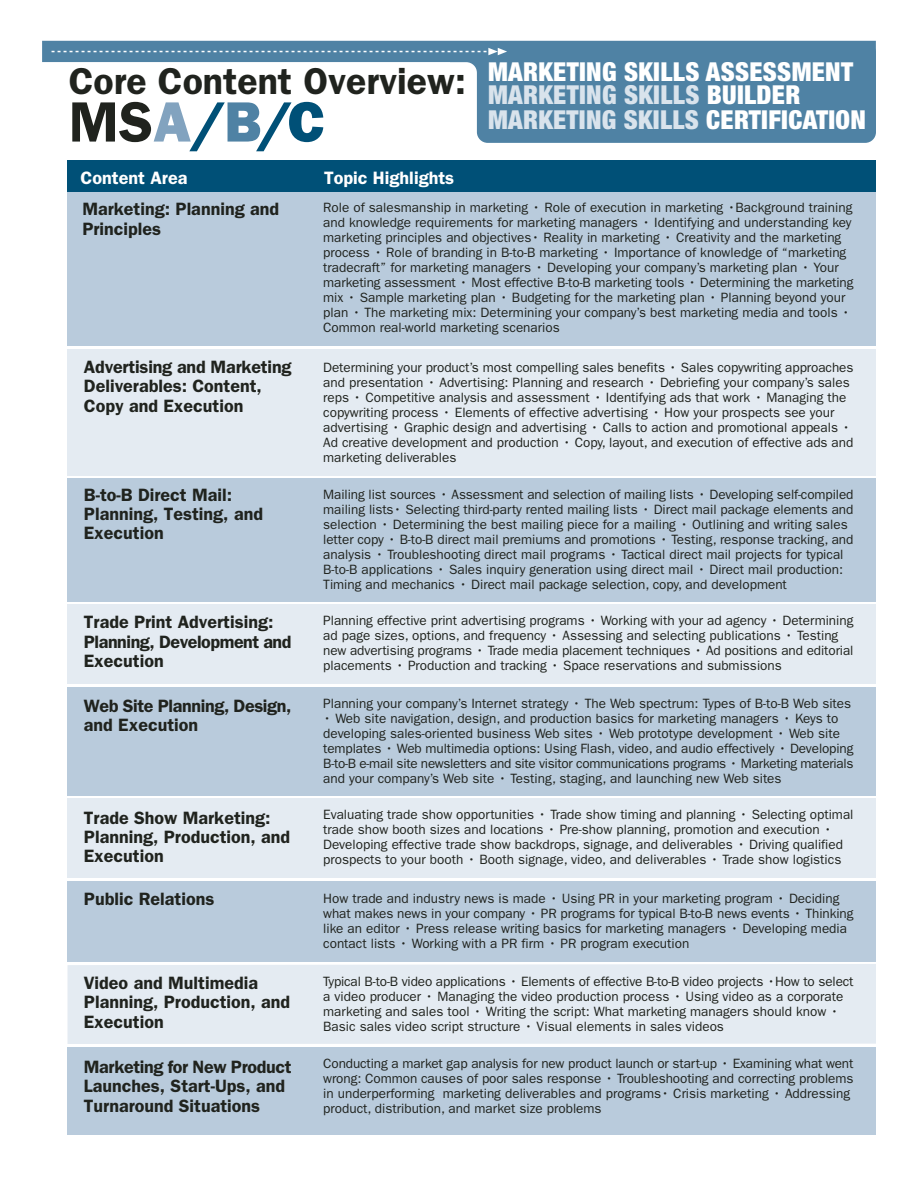
<style>
.page{position:relative;width:918px;height:1188px;background:#fff}
.page>*{position:absolute;margin:0;border:0;box-sizing:border-box;transform-origin:0 0}
.t1{font:800 57px "Franklin Gothic";color:#005077}
.t2{font:600 37.5px "Franklin Gothic";color:#20231e}
.t3{font:900 condensed 26.1px/24.2px "Helvetica Neue";letter-spacing:.015em;color:#fff}
.t4{font:600 18px "Franklin Gothic";color:#fff}
.t5{font:600 17.85px/19.4px "Franklin Gothic";color:#20231e}
.t6{font:600 17.85px/19.4px "Franklin Gothic";letter-spacing:-.02em;color:#20231e}
.t7{font:13.5px/15px "Franklin Gothic";color:#20231e}
.s1{font-weight:600;color:#20231e}
.s2{color:#82a3bf}
.s3{color:#4f82a4}
.s4{color:#d9e3ec}
</style>
<div class="page">
<svg style="left:469px;top:62px;width:8px;height:8px"></svg>
<div style="left:42px;top:41px;width:834px;height:21px;background:#4f82a4"></div>
<div style="left:28px;top:62px;width:449px;height:94px;background:#fff;border-radius:11px"></div>
<div style="left:68px;top:964px;width:808px;height:80px;background:#e4ebf2"></div>
<div style="left:68px;top:881px;width:808px;height:80px;background:#b9cbdc"></div>
<div style="left:67px;top:798px;width:809px;height:80px;background:#e4ebf2"></div>
<div style="left:68px;top:605px;width:808px;height:79px;background:#e4ebf2"></div>
<div style="left:68px;top:160px;width:808px;height:59px;background:#005077"></div>
<div style="left:68px;top:193px;width:808px;height:153px;background:#b9cbdc"></div>
<div style="left:68px;top:349px;width:808px;height:127px;background:#e4ebf2"></div>
<div style="left:68px;top:479px;width:808px;height:123px;background:#b9cbdc"></div>
<div style="left:68px;top:687px;width:808px;height:109px;background:#b9cbdc"></div>
<div style="left:68px;top:1047px;width:808px;height:88px;background:#b9cbdc"></div>
<div style="left:477px;top:42px;width:399px;height:101px;background:#4f82a4;border-radius:11px"></div>
<svg style="left:52px;top:48px;width:455px;height:7px"></svg>
<h2 class="t2" style="left:69px;top:68px;width:399px">Core Content Overview:</h2>
<h1 class="t1" style="left:69px;top:102px;width:258px"><span class="s1">MS</span><span class="s2">A</span>/<span class="s3">B</span>/C</h1>
<h3 class="t3" style="left:488px;top:61px;width:379px">MARKETING SKILLS ASSESSMENT<br><span class="s4">MARKETING SKILLS</span> BUILDER<br><span class="s4">MARKETING SKILLS</span> CERTIFICATION</h3>
<h3 class="t4" style="left:81px;top:171px;width:108px">Content Area</h3>
<h3 class="t4" style="left:324px;top:171px;width:132px">Topic Highlights</h3>
<h3 class="t5" style="left:82px;top:201px;width:198px">Marketing: Planning and<br>Principles</h3>
<p class="t7" style="left:323px;top:201px;width:532px">Role of salesmanship in marketing • Role of execution in marketing •Background training and knowledge requirements for marketing managers • Identifying and understanding key marketing principles and objectives• Reality in marketing • Creativity and the marketing process • Role of branding in B-to-B marketing • Importance of knowledge of “marketing tradecraft” for marketing managers • Developing your company’s marketing plan • Your marketing assessment • Most effective B-to-B marketing tools • Determining the marketing mix • Sample marketing plan • Budgeting for the marketing plan • Planning beyond your plan • The marketing mix: Determining your company’s best marketing media and tools • Common real-world marketing scenarios</p>
<h3 class="t5" style="left:84px;top:358px;width:209px">Advertising and Marketing<br>Deliverables: Content,<br>Copy and Execution</h3>
<p class="t7" style="left:323px;top:361px;width:532px">Determining your product’s most compelling sales benefits • Sales copywriting approaches and presentation • Advertising: Planning and research • Debriefing your company’s sales reps • Competitive analysis and assessment • Identifying ads that work • Managing the copywriting process • Elements of effective advertising • How your prospects see your advertising • Graphic design and advertising • Calls to action and promotional appeals • Ad creative development and production • Copy, layout, and execution of effective ads and marketing deliverables</p>
<h3 class="t5" style="left:84px;top:486px;width:181px">B-to-B Direct Mail:<br>Planning, Testing, and<br>Execution</h3>
<p class="t7" style="left:323px;top:488px;width:532px">Mailing list sources • Assessment and selection of mailing lists • Developing self-compiled mailing lists• Selecting third-party rented mailing lists • Direct mail package elements and selection • Determining the best mailing piece for a mailing • Outlining and writing sales letter copy • B-to-B direct mail premiums and promotions • Testing, response tracking, and analysis • Troubleshooting direct mail programs • Tactical direct mail projects for typical B-to-B applications • Sales inquiry generation using direct mail • Direct mail production:<br>Timing and mechanics • Direct mail package selection, copy, and development</p>
<h3 class="t5" style="left:84px;top:614px;width:209px">Trade Print Advertising:<br>Planning, Development and<br>Execution</h3>
<p class="t7" style="left:323px;top:614px;width:532px">Planning effective print advertising programs • Working with your ad agency • Determining ad page sizes, options, and frequency • Assessing and selecting publications • Testing new advertising programs • Trade media placement techniques • Ad positions and editorial placements • Production and tracking • Space reservations and submissions</p>
<h3 class="t6" style="left:84px;top:697px;width:209px">Web Site Planning, Design, and Execution</h3>
<p class="t7" style="left:323px;top:697px;width:529px">Planning your company’s Internet strategy • The Web spectrum: Types of B-to-B Web sites</p>
<p class="t7" style="left:323px;top:712px;width:532px">• Web site navigation, design, and production basics for marketing managers • Keys to developing sales-oriented business Web sites • Web prototype development • Web site templates • Web multimedia options: Using Flash, video, and audio effectively • Developing B-to-B e-mail site newsletters and site visitor communications programs • Marketing materials and your company’s Web site • Testing, staging, and launching new Web sites</p>
<h3 class="t5" style="left:84px;top:809px;width:208px">Trade Show Marketing:<br>Planning, Production, and<br>Execution</h3>
<p class="t7" style="left:323px;top:808px;width:532px">Evaluating trade show opportunities • Trade show timing and planning • Selecting optimal trade show booth sizes and locations • Pre-show planning, promotion and execution • Developing effective trade show backdrops, signage, and deliverables • Driving qualified prospects to your booth • Booth signage, video, and deliverables • Trade show logistics</p>
<h3 class="t5" style="left:84px;top:891px;width:132px">Public Relations</h3>
<p class="t7" style="left:323px;top:892px;width:532px">How trade and industry news is made • Using PR in your marketing program • Deciding what makes news in your company • PR programs for typical B-to-B news events • Thinking like an editor • Press release writing basics for marketing managers • Developing media contact lists • Working with a PR firm • PR program execution</p>
<h3 class="t5" style="left:84px;top:975px;width:208px">Video and Multimedia<br>Planning, Production, and<br>Execution</h3>
<p class="t7" style="left:323px;top:975px;width:532px">Typical B-to-B video applications • Elements of effective B-to-B video projects •How to select a video producer • Managing the video production process • Using video as a corporate marketing and sales tool • Writing the script: What marketing managers should know • Basic sales video script structure • Visual elements in sales videos</p>
<h3 class="t5" style="left:84px;top:1059px;width:209px">Marketing for New Product<br>Launches, Start-Ups, and<br>Turnaround Situations</h3>
<p class="t7" style="left:323px;top:1057px;width:532px">Conducting a market gap analysis for new product launch or start-up • Examining what went wrong: Common causes of poor sales response • Troubleshooting and correcting problems in underperforming marketing deliverables and programs• Crisis marketing • Addressing product, distribution, and market size problems</p>
</div>
